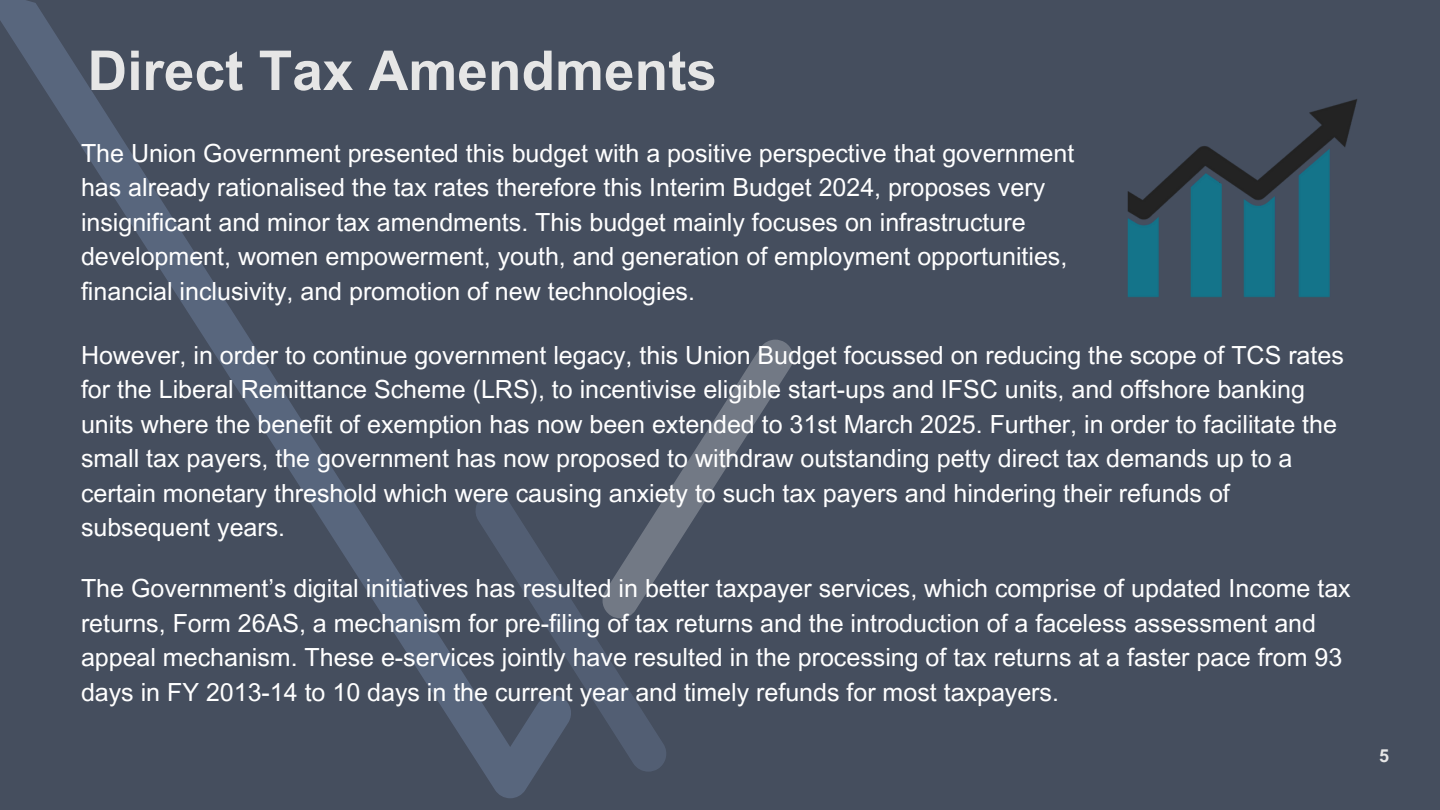
<style>
.page{position:relative;width:1440px;height:810px;background:#454e5e}
.page>*{position:absolute;margin:0;border:0;box-sizing:border-box;transform-origin:0 0}
.t1{font:700 55px "Arial MT Pro";color:#e6e6e6}
.t2{font:25px/34.5px "Arial MT Pro";color:#fff}
.t3{font:700 18px "Arial MT Pro";color:#e6e6e6}
</style>
<div class="page">
<svg style="left:0;top:0;width:537px;height:798px"></svg>
<svg style="left:668px;top:340px;width:125px;height:219px"></svg>
<svg style="left:475px;top:493px;width:193px;height:279px"></svg>
<img style="left:1127px;top:99px;width:230px;height:198px">
<p class="t1" style="left:88px;top:50px;width:631px">Direct Tax Amendments</p>
<p class="t2" style="left:81px;top:139px;width:995px">The Union Government presented this budget with a positive perspective that government has already rationalised the tax rates therefore this Interim Budget 2024, proposes very insignificant and minor tax amendments. This budget mainly focuses on infrastructure development, women empowerment, youth, and generation of employment opportunities, financial inclusivity, and promotion of new technologies.</p>
<p class="t2" style="left:81px;top:341px;width:1264px">However, in order to continue government legacy, this Union Budget focussed on reducing the scope of TCS rates for the Liberal Remittance Scheme (LRS), to incentivise eligible start-ups and IFSC units, and offshore banking units where the benefit of exemption has now been extended to 31st March 2025. Further, in order to facilitate the small tax payers, the government has now proposed to withdraw outstanding petty direct tax demands up to a certain monetary threshold which were causing anxiety to such tax payers and hindering their refunds of subsequent years.</p>
<p class="t2" style="left:81px;top:574px;width:1271px">The Government’s digital initiatives has resulted in better taxpayer services, which comprise of updated Income tax returns, Form 26AS, a mechanism for pre-filing of tax returns and the introduction of a faceless assessment and appeal mechanism. These e-services jointly have resulted in the processing of tax returns at a faster pace from 93 days in FY 2013-14 to 10 days in the current year and timely refunds for most taxpayers.</p>
<p class="t3" style="left:1379px;top:749px;width:12px">5</p>
</div>
